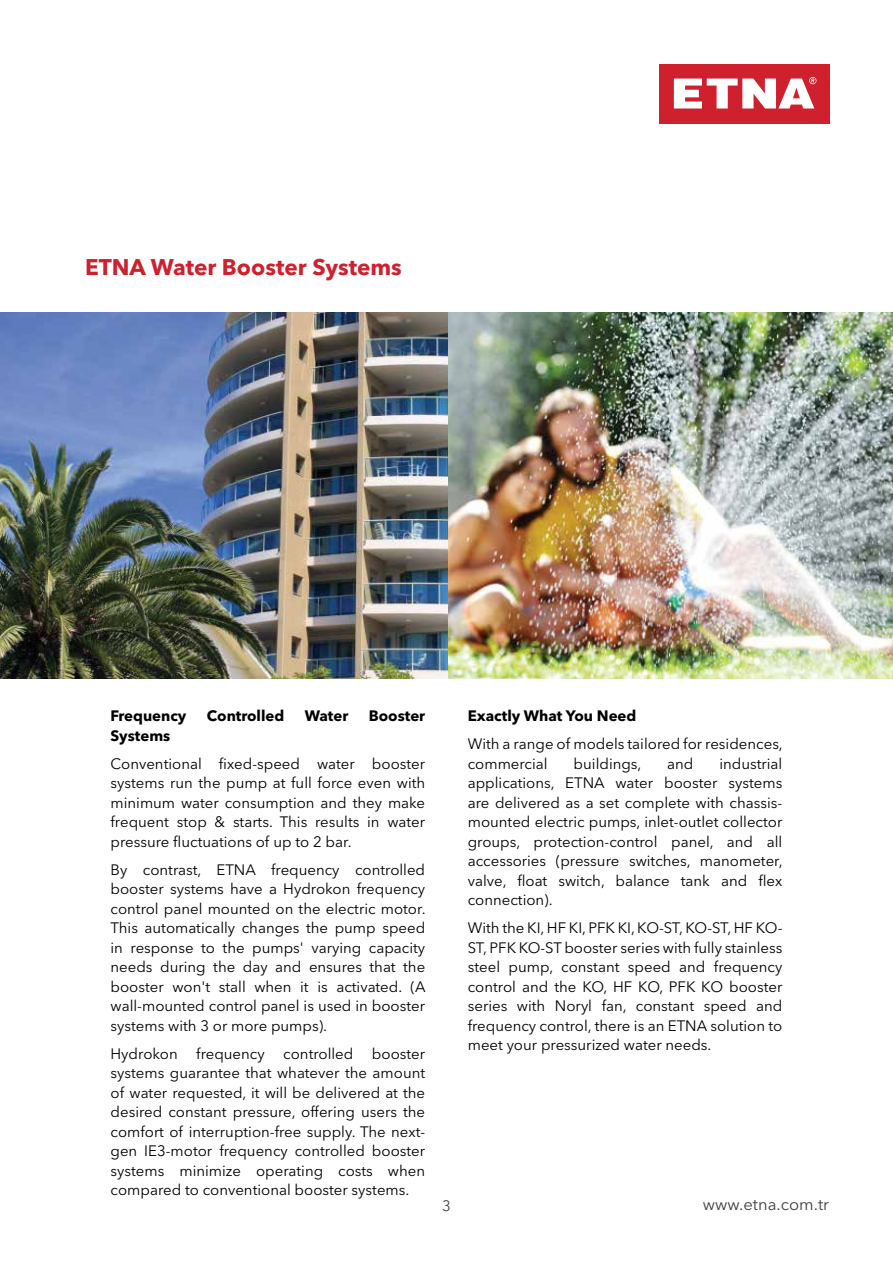
<style>
.page{position:relative;width:893px;height:1263px;background:#fff}
.page>*{position:absolute;margin:0;border:0;box-sizing:border-box;transform-origin:0 0}
.t1{font:700 22.5px "Avenir Next LT Pro";color:#cf202e}
.t2{font:16.5px "Avenir Next LT Pro";color:#414042}
.t3{font:15px/19.5px "Avenir Next LT Pro";color:#000;text-align:justify}
.t4{font:700 15px "Avenir Next LT Pro";color:#000}
.t5{font:15px "Avenir Next LT Pro";color:#414042}
</style>
<div class="page">
<div style="left:659px;top:64px;width:170px;height:59px;background:#cf202e"></div>
<svg style="left:674px;top:77px;width:142px;height:32px"></svg>
<img style="left:0;top:312px;width:893px;height:366px">
<h1 class="t1" style="left:85px;top:253px;width:318px">ETNA Water Booster Systems</h1>
<p class="t4" style="left:111px;top:707px;width:77px">Frequency</p>
<p class="t4" style="left:207px;top:707px;width:79px">Controlled</p>
<p class="t4" style="left:305px;top:707px;width:45px">Water</p>
<p class="t4" style="left:369px;top:707px;width:58px">Booster</p>
<p class="t4" style="left:111px;top:726px;width:61px">Systems</p>
<p class="t3" style="left:111px;top:753px;width:316px">Conventional fixed-speed water booster systems run the pump at full force even with minimum water consumption and they make frequent stop &amp; starts. This results in water pressure fluctuations of up to 2 bar.</p>
<p class="t3" style="left:111px;top:859px;width:317px">By contrast, ETNA frequency controlled booster systems have a Hydrokon frequency control panel mounted on the electric motor.<br>This automatically changes the pump speed in response to the pumps' varying capacity needs during the day and ensures that the booster won't stall when it is activated. (A wall-mounted control panel is used in booster systems with 3 or more pumps).</p>
<p class="t3" style="left:111px;top:1044px;width:316px">Hydrokon frequency controlled booster systems guarantee that whatever the amount of water requested, it will be delivered at the desired constant pressure, offering users the comfort of interruption-free supply. The next&shy;gen IE3-motor frequency controlled booster systems minimize operating costs when compared to conventional booster systems.</p>
<p class="t4" style="left:468px;top:707px;width:170px">Exactly What You Need</p>
<p class="t3" style="left:468px;top:734px;width:317px">With a range of models tailored for residences, commercial</p>
<p class="t3" style="left:468px;top:753px;width:317px;text-indent:252px">industrial applications, ETNA water booster systems are delivered as a set complete with chassis&shy;mounted electric pumps, inlet-outlet collector groups, protection-control panel, and all accessories (pressure switches, manometer, valve, float switch, balance tank and flex connection).</p>
<p class="t3" style="left:468px;top:918px;width:316px">With the KI, HF KI, PFK KI, KO-ST, KO-ST, HF KO-ST, PFK KO-ST booster series with fully stainless steel pump, constant speed and frequency control and the KO, HF KO, PFK KO booster series with Noryl fan, constant speed and frequency control, there is an ETNA solution to meet your pressurized water needs.</p>
<p class="t3" style="left:574px;top:753px;width:69px">buildings,</p>
<p class="t3" style="left:667px;top:753px;width:28px">and</p>
<p class="t5" style="left:442px;top:1197px;width:10px">3</p>
<p class="t2" style="left:703px;top:1195px;width:128px">www.etna.com.tr</p>
</div>
